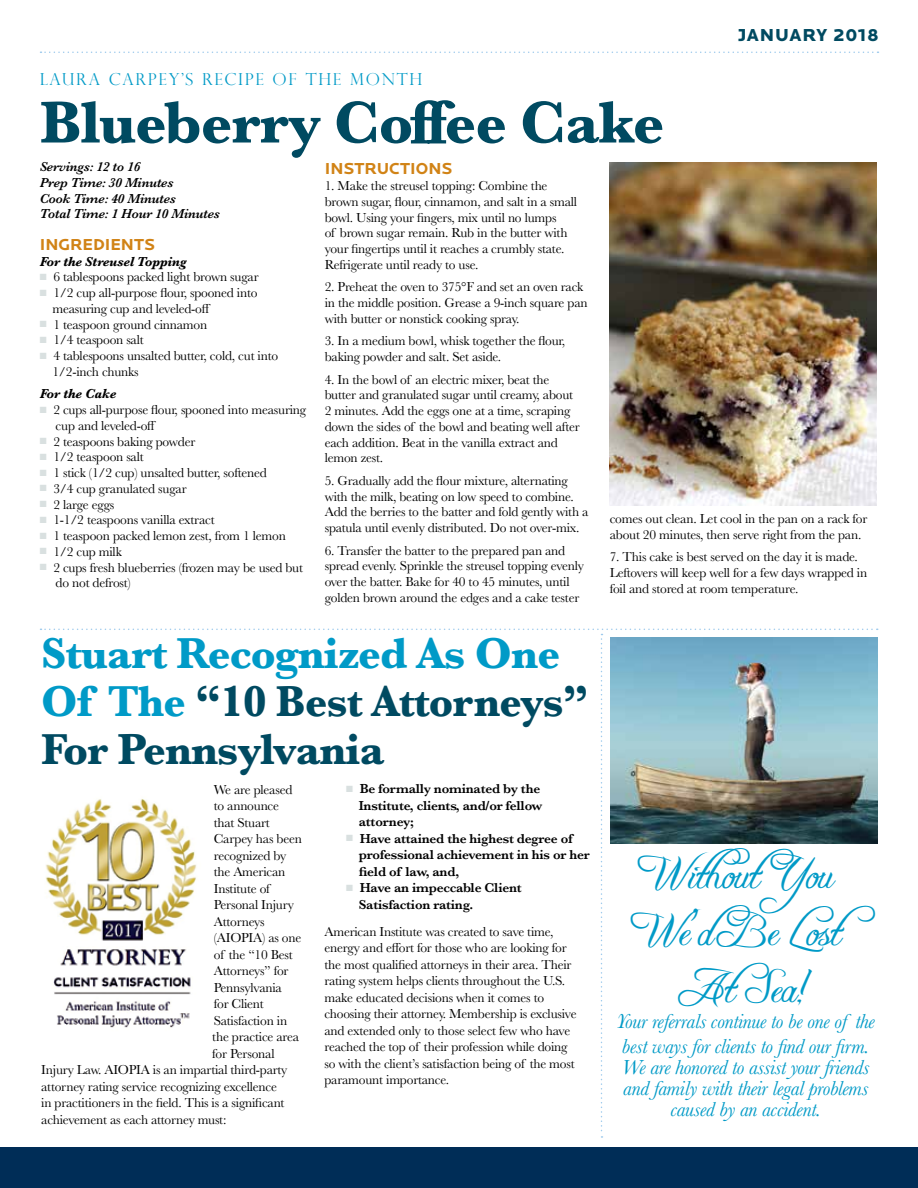
<style>
.page{position:relative;width:918px;height:1188px;background:#fff}
.page>*{position:absolute;margin:0;border:0;box-sizing:border-box;transform-origin:0 0}
.t1{font:700 61.5px "Baskerville";letter-spacing:-.02em;color:#004a61}
.t2{font:700 45px/48px "Baskerville";letter-spacing:-.02em;color:#004a61}
.t3{font:45px "Freebooter Script";letter-spacing:-.02em;color:#009ac7}
.t4{font:italic 21px/21px "Baskerville";letter-spacing:-.015em;color:#009ac7}
.t5{font:900 18px "Locator";letter-spacing:.04em;color:#004a61}
.t6{font:300 16.5px "Perpetua Titling";letter-spacing:.1em;color:#009ac7}
.t7{font:700 16.5px "Locator";color:#d18316}
.t8{font:13.5px/15.8px "Baskerville";letter-spacing:-.015em;color:#000}
.t9{font:600 13.5px/16.5px "Baskerville";letter-spacing:-.015em;color:#000}
.t10{font:italic 600 13.5px/15.8px "Baskerville";letter-spacing:-.015em;color:#000}
.t11{font:italic 700 13.5px "Baskerville";letter-spacing:-.015em;color:#000}
.s1{color:#d9e0e0}
.s2{color:#009ac7}
</style>
<div class="page">
<svg style="left:40px;top:52px;width:839px;height:1px"></svg>
<div style="left:0;top:1148px;width:918px;height:40px;background:#002d57"></div>
<img style="left:610px;top:162px;width:267px;height:344px">
<svg style="left:40px;top:629px;width:838px;height:509px"></svg>
<p class="t6" style="left:40px;top:70px;width:384px">LAURA CARPEY’S RECIPE OF THE MONTH</p>
<h1 class="t1" style="left:40px;top:80px;width:626px">Blueberry Coffee Cake</h1>
<h3 class="t5" style="left:738px;top:24px;width:142px">JANUARY 2018</h3>
<p class="t10" style="left:40px;top:159px;width:182px">Servings: 12 to 16<br>Prep Time: 30 Minutes<br>Cook Time: 40 Minutes<br>Total Time: 1 Hour 10 Minutes</p>
<p class="t7" style="left:40px;top:235px;width:117px">INGREDIENTS</p>
<p class="t11" style="left:40px;top:252px;width:148px">For the Streusel Topping</p>
<p class="t8" style="left:40px;top:269px;width:220px"><span class="s1">■</span> 6 tablespoons packed light brown sugar</p>
<p class="t8" style="left:52px;top:285px;width:207px;text-indent:-13px"><span class="s1">■</span> 1/2 cup all-purpose flour, spooned into measuring cup and leveled-off</p>
<p class="t8" style="left:40px;top:317px;width:169px"><span class="s1">■</span> 1 teaspoon ground cinnamon</p>
<p class="t8" style="left:40px;top:332px;width:106px"><span class="s1">■</span> 1/4 teaspoon salt</p>
<p class="t8" style="left:52px;top:348px;width:227px;text-indent:-13px"><span class="s1">■</span> 4 tablespoons unsalted butter, cold, cut into<br>1/2-inch chunks</p>
<p class="t11" style="left:40px;top:385px;width:78px">For the Cake</p>
<p class="t8" style="left:56px;top:402px;width:252px;text-indent:-16px"><span class="s1">■</span> 2 cups all-purpose flour, spooned into measuring cup and leveled-off</p>
<p class="t8" style="left:40px;top:434px;width:157px"><span class="s1">■</span> 2 teaspoons baking powder</p>
<p class="t8" style="left:40px;top:449px;width:106px"><span class="s1">■</span> 1/2 teaspoon salt</p>
<p class="t8" style="left:40px;top:465px;width:229px"><span class="s1">■</span> 1 stick (1/2 cup) unsalted butter, softened</p>
<p class="t8" style="left:40px;top:481px;width:148px"><span class="s1">■</span> 3/4 cup granulated sugar</p>
<p class="t8" style="left:40px;top:497px;width:76px"><span class="s1">■</span> 2 large eggs</p>
<p class="t8" style="left:40px;top:512px;width:176px"><span class="s1">■</span> 1-1/2 teaspoons vanilla extract</p>
<p class="t8" style="left:40px;top:528px;width:248px"><span class="s1">■</span> 1 teaspoon packed lemon zest, from 1 lemon</p>
<p class="t8" style="left:40px;top:544px;width:84px"><span class="s1">■</span> 1/2 cup milk</p>
<p class="t8" style="left:56px;top:560px;width:249px;text-indent:-16px"><span class="s1">■</span> 2 cups fresh blueberries (frozen may be used but do not defrost)</p>
<p class="t7" style="left:325px;top:159px;width:129px">INSTRUCTIONS</p>
<p class="t8" style="left:325px;top:178px;width:254px">1. Make the streusel topping: Combine the brown sugar, flour, cinnamon, and salt in a small bowl. Using your fingers, mix until no lumps<br>of brown sugar remain. Rub in the butter with your fingertips until it reaches a crumbly state.<br>Refrigerate until ready to use.</p>
<p class="t8" style="left:325px;top:279px;width:264px">2. Preheat the oven to 375°F and set an oven rack in the middle position. Grease a 9-inch square pan with butter or nonstick cooking spray.</p>
<p class="t8" style="left:325px;top:333px;width:242px">3. In a medium bowl, whisk together the flour, baking powder and salt. Set aside.</p>
<p class="t8" style="left:325px;top:372px;width:256px">4. In the bowl of an electric mixer, beat the butter and granulated sugar until creamy, about 2 minutes. Add the eggs one at a time, scraping down the sides of the bowl and beating well after each addition. Beat in the vanilla extract and lemon zest.</p>
<p class="t8" style="left:325px;top:473px;width:265px">5. Gradually add the flour mixture, alternating with the milk, beating on low speed to combine.<br>Add the berries to the batter and fold gently with a spatula until evenly distributed. Do not over-mix.</p>
<p class="t8" style="left:325px;top:543px;width:261px">6. Transfer the batter to the prepared pan and spread evenly. Sprinkle the streusel topping evenly over the batter. Bake for 40 to 45 minutes, until golden brown around the edges and a cake tester</p>
<h2 class="t2" style="left:41px;top:629px;width:549px"><span class="s2">Stuart Recognized As One<br>Of The</span> “10 Best Attorneys”<br>For Pennsylvania</h2>
<p class="t9" style="left:359px;top:781px;width:185px;text-indent:-13px"><span class="s1">■</span> Be formally nominated by the<br>Institute, clients, and/or fellow attorney;</p>
<p class="t9" style="left:359px;top:830px;width:232px;text-indent:-13px"><span class="s1">■</span> Have attained the highest degree of professional achievement in his or her field of law, and,</p>
<p class="t9" style="left:359px;top:880px;width:165px;text-indent:-13px"><span class="s1">■</span> Have an impeccable Client<br>Satisfaction rating.</p>
<p class="t8" style="left:324px;top:924px;width:254px;line-height:16.5px">American Institute was created to save time, energy and effort for those who are looking for the most qualified attorneys in their area. Their rating system helps clients throughout the U.S. make educated decisions when it comes to choosing their attorney. Membership is exclusive and extended only to those select few who have reached the top of their profession while doing so with the client’s satisfaction being of the most paramount importance.</p>
<p class="t8" style="left:214px;top:782px;width:80px">We are pleased</p>
<p class="t8" style="left:214px;top:798px;width:67px">to announce</p>
<p class="t8" style="left:214px;top:815px;width:58px">that Stuart</p>
<p class="t8" style="left:214px;top:831px;width:90px">Carpey has been</p>
<p class="t8" style="left:214px;top:848px;width:74px">recognized by</p>
<p class="t8" style="left:214px;top:864px;width:73px">the American</p>
<p class="t8" style="left:214px;top:881px;width:58px">Institute of</p>
<p class="t8" style="left:214px;top:897px;width:82px">Personal Injury</p>
<p class="t8" style="left:214px;top:914px;width:52px">Attorneys</p>
<p class="t8" style="left:214px;top:930px;width:89px">(AIOPIA) as one</p>
<p class="t8" style="left:214px;top:947px;width:80px">of the “10 Best</p>
<p class="t8" style="left:214px;top:963px;width:76px">Attorneys” for</p>
<p class="t8" style="left:214px;top:979px;width:70px">Pennsylvania</p>
<p class="t8" style="left:214px;top:996px;width:52px">for Client</p>
<p class="t8" style="left:214px;top:1012px;width:75px">Satisfaction in</p>
<p class="t8" style="left:212px;top:1029px;width:88px">the practice area</p>
<p class="t8" style="left:212px;top:1045px;width:64px">for Personal</p>
<p class="t8" style="left:41px;top:1062px;width:248px">Injury Law. AIOPIA is an impartial third-party</p>
<p class="t8" style="left:41px;top:1078px;width:237px">attorney rating service recognizing excellence</p>
<p class="t8" style="left:41px;top:1095px;width:245px">in practitioners in the field. This is a significant</p>
<p class="t8" style="left:41px;top:1111px;width:187px">achievement as each attorney must:</p>
<p class="t8" style="left:610px;top:511px;width:259px">comes out clean. Let cool in the pan on a rack for about 20 minutes, then serve right from the pan.</p>
<p class="t8" style="left:610px;top:549px;width:259px">7. This cake is best served on the day it is made.<br>Leftovers will keep well for a few days wrapped in foil and stored at room temperature.</p>
<h2 class="t3" style="left:656px;top:846px;width:180px">WithoutYou</h2>
<h2 class="t3" style="left:649px;top:903px;width:228px">We’dBe Lost</h2>
<h2 class="t3" style="left:679px;top:960px;width:135px">AtSea!</h2>
<h3 class="t4" style="left:617px;top:1008px;width:260px;line-height:25.5px">Your referrals continue to be one of the best ways for clients to find our firm.</h3>
<h3 class="t4" style="left:622px;top:1057px;width:249px;text-align:center">We are honored to assist your friends and family with their legal problems caused by an accident.</h3>
</div>
